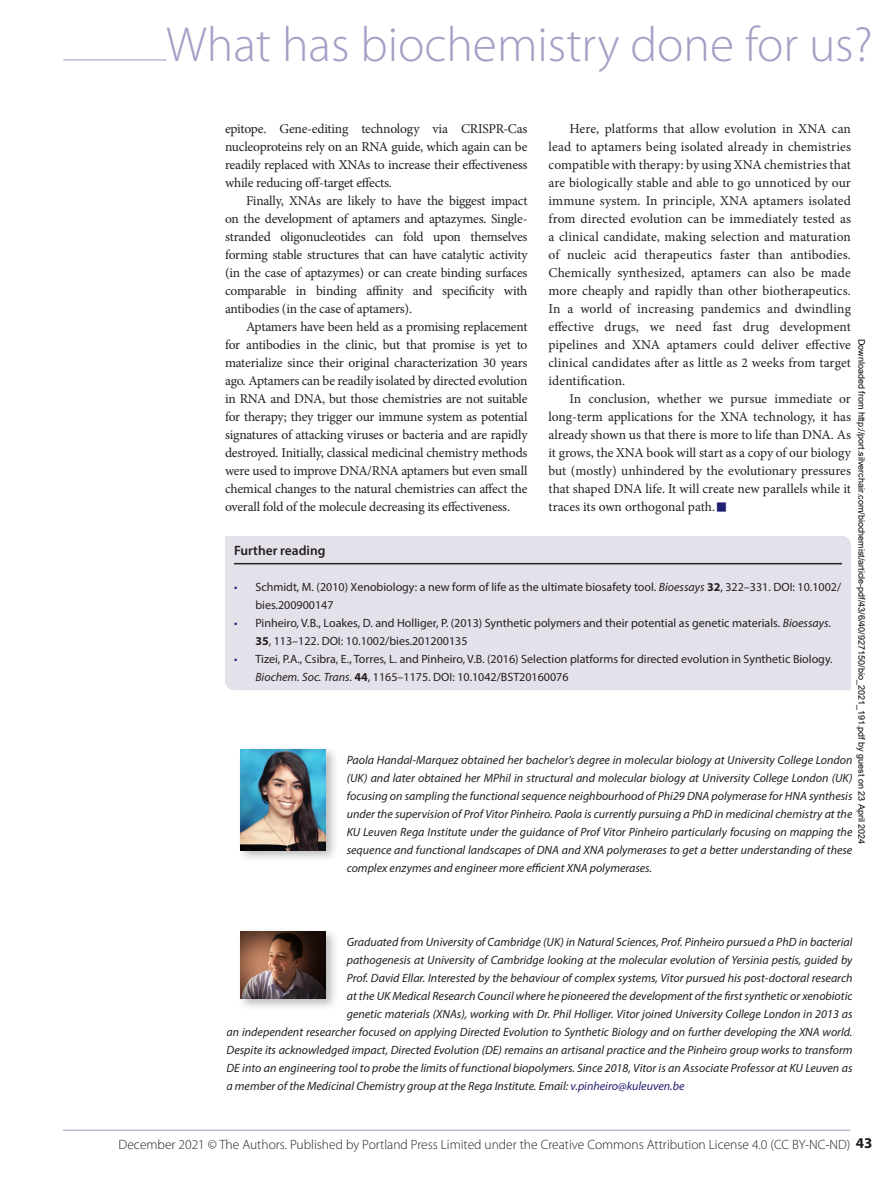
<style>
.page{position:relative;width:893px;height:1183px;background:#fff}
.page>*{position:absolute;margin:0;border:0;box-sizing:border-box;transform-origin:0 0}
.t1{font:300 49.5px "Myriad Pro";color:#a4a0c6}
.t2{font:31.5px "Minion Pro";color:#221f72}
.t3{font:13.5px/18px "Minion Pro";letter-spacing:-.01em;color:#231f20;text-align:justify}
.t4{font:300 13.5px "Myriad Pro";color:#231f20}
.t5{font:600 13.5px "Myriad Pro";color:#231f20}
.t6{font:italic 12px/18px "Myriad Pro";color:#231f20;text-align:justify}
.t7{font:12px/18px "Myriad Pro";color:#231f20}
.t8{font:9px "Arial";color:#000}
.s1{color:#221f72}
.s2{font-style:italic}
.s3{font-weight:700}
.s4{font-weight:700;font-size:15px}
</style>
<div class="page">
<hr style="left:63px;top:1129px;width:787px;height:1px;background:#a4a0c6">
<hr style="left:63px;top:59px;width:103px;height:1px;background:#a4a0c6">
<div style="left:225px;top:536px;width:626px;height:154px;background:#e4e1eb"></div>
<hr style="left:234px;top:562px;width:608px;height:2px;background:#231f20">
<div style="left:237px;top:745px;width:101px;height:117px;background:#231f20;opacity:.3"></div>
<img style="left:241px;top:749px;width:85px;height:101px">
<div style="left:237px;top:927px;width:101px;height:83px;background:#231f20;opacity:.3"></div>
<img style="left:241px;top:931px;width:85px;height:67px">
<h1 class="t1" style="left:166px;top:14px;width:708px">What has biochemistry done for us?</h1>
<p class="t3" style="left:548px;top:119px;width:304px;text-indent:21px">Here, platforms that allow evolution in XNA can lead to aptamers being isolated already in chemistries compatible with therapy: by using XNA chemistries that are biologically stable and able to go unnoticed by our immune system. In principle, XNA aptamers isolated from directed evolution can be immediately tested as a clinical candidate, making selection and maturation of nucleic acid therapeutics faster than antibodies.<br>Chemically synthesized, aptamers can also be made more cheaply and rapidly than other biotherapeutics.<br>In a world of increasing pandemics and dwindling effective drugs, we need fast drug development pipelines and XNA aptamers could deliver effective clinical candidates after as little as 2 weeks from target identification.</p>
<p class="t3" style="left:548px;top:389px;width:304px;text-indent:21px">In conclusion, whether we pursue immediate or long-term applications for the XNA technology, it has already shown us that there is more to life than DNA. As it grows, the XNA book will start as a copy of our biology but (mostly) unhindered by the evolutionary pressures that shaped DNA life. It will create new parallels while it traces its own orthogonal path.</p>
<p class="t3" style="left:225px;top:120px;width:304px">epitope. Gene-editing technology via CRISPR-Cas nucleoproteins rely on an RNA guide, which again can be readily replaced with XNAs to increase their effectiveness while reducing off-target effects.</p>
<p class="t3" style="left:225px;top:192px;width:304px;text-indent:21px">Finally, XNAs are likely to have the biggest impact on the development of aptamers and aptazymes. Single&shy;stranded oligonucleotides can fold upon themselves forming stable structures that can have catalytic activity (in the case of aptazymes) or can create binding surfaces comparable in binding affinity and specificity with antibodies (in the case of aptamers).</p>
<p class="t3" style="left:225px;top:318px;width:304px;text-indent:21px">Aptamers have been held as a promising replacement for antibodies in the clinic, but that promise is yet to materialize since their original characterization 30 years ago. Aptamers can be readily isolated by directed evolution in RNA and DNA, but those chemistries are not suitable for therapy; they trigger our immune system as potential signatures of attacking viruses or bacteria and are rapidly destroyed. Initially, classical medicinal chemistry methods were used to improve DNA/RNA aptamers but even small chemical changes to the natural chemistries can affect the overall fold of the molecule decreasing its effectiveness.</p>
<p class="t8" style="left:865px;top:339px;width:506px;rotate:90deg">Downloaded from http://port.silverchair.com/biochemist/article-pdf/43/6/40/927150/bio_2021_191.pdf by guest on 23 April 2024</p>
<h2 class="t2" style="left:715px;top:483px;width:14px">■</h2>
<p class="t5" style="left:234px;top:542px;width:93px">Further reading</p>
<p class="t7" style="left:255px;top:577px;width:587px;text-indent:-21px"><span class="s1">•</span> Schmidt, M. (2010) Xenobiology: a new form of life as the ultimate biosafety tool. <span class="s2">Bioessays</span> <span class="s3">32</span>, 322–331. DOI: 10.1002/ bies.200900147</p>
<p class="t7" style="left:255px;top:613px;width:577px;text-indent:-21px"><span class="s1">•</span> Pinheiro, V.B., Loakes, D. and Holliger, P. (2013) Synthetic polymers and their potential as genetic materials. <span class="s2">Bioessays</span>.<br><span class="s3">35</span>, 113–122. DOI: 10.1002/bies.201200135</p>
<p class="t7" style="left:255px;top:649px;width:579px;text-indent:-21px"><span class="s1">•</span> Tizei, P.A., Csibra, E., Torres, L. and Pinheiro, V.B. (2016) Selection platforms for directed evolution in Synthetic Biology.<br><span class="s2">Biochem. Soc. Trans</span>. <span class="s3">44</span>, 1165–1175. DOI: 10.1042/BST20160076</p>
<p class="t6" style="left:347px;top:750px;width:507px">Paola Handal-Marquez obtained her bachelor’s degree in molecular biology at University College London (UK) and later obtained her MPhil in structural and molecular biology at University College London (UK) focusing on sampling the functional sequence neighbourhood of Phi29 DNA polymerase for HNA synthesis under the supervision of Prof Vitor Pinheiro. Paola is currently pursuing a PhD in medicinal chemistry at the KU Leuven Rega Institute under the guidance of Prof Vitor Pinheiro particularly focusing on mapping the sequence and functional landscapes of DNA and XNA polymerases to get a better understanding of these complex enzymes and engineer more efficient XNA polymerases.</p>
<p class="t6" style="left:347px;top:932px;width:507px">Graduated from University of Cambridge (UK) in Natural Sciences, Prof. Pinheiro pursued a PhD in bacterial</p>
<p class="t6" style="left:347px;top:950px;width:507px">pathogenesis at University of Cambridge looking at the molecular evolution of Yersinia pestis, guided by</p>
<p class="t6" style="left:347px;top:968px;width:507px">Prof. David Ellar. Interested by the behaviour of complex systems, Vitor pursued his post-doctoral research</p>
<p class="t6" style="left:347px;top:986px;width:507px">at the UK Medical Research Council where he pioneered the development of the first synthetic or xenobiotic</p>
<p class="t6" style="left:347px;top:1004px;width:507px">genetic materials (XNAs), working with Dr. Phil Holliger. Vitor joined University College London in 2013 as</p>
<p class="t6" style="left:226px;top:1022px;width:627px">an independent researcher focused on applying Directed Evolution to Synthetic Biology and on further developing the XNA world.</p>
<p class="t6" style="left:226px;top:1040px;width:627px">Despite its acknowledged impact, Directed Evolution (DE) remains an artisanal practice and the Pinheiro group works to transform</p>
<p class="t6" style="left:226px;top:1058px;width:627px">DE into an engineering tool to probe the limits of functional biopolymers. Since 2018, Vitor is an Associate Professor at KU Leuven as</p>
<p class="t6" style="left:226px;top:1076px;width:459px">a member of the Medicinal Chemistry group at the Rega Institute. Email: <span class="s1">v.pinheiro@kuleuven.be</span></p>
<p class="t4" style="left:119px;top:1135px;width:755px">December 2021 © The Authors. Published by Portland Press Limited under the Creative Commons Attribution License 4.0 (CC BY-NC-ND) <span class="s4">43</span></p>
</div>
